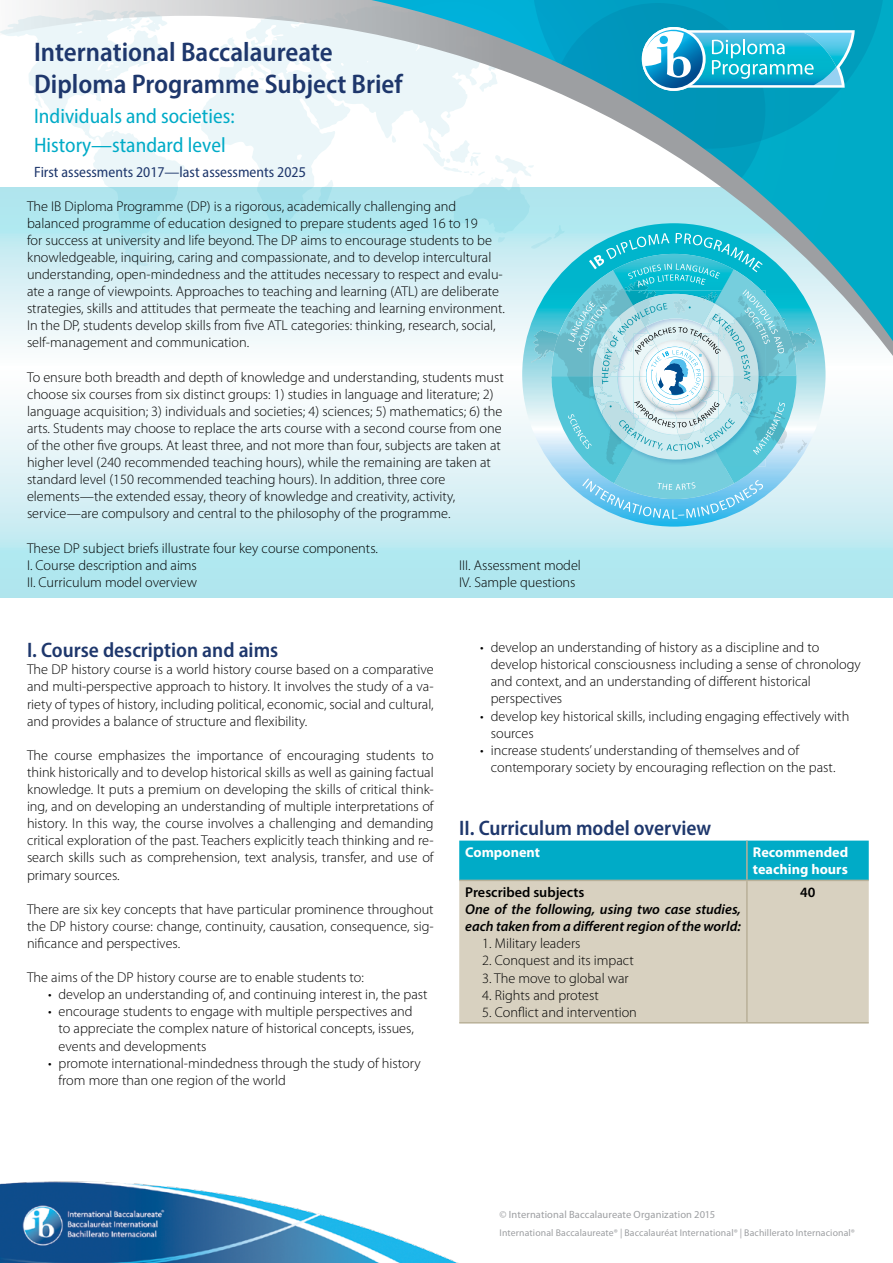
<style>
.page{position:relative;width:893px;height:1263px;background:#fff}
.page>*{position:absolute;margin:0;border:0;box-sizing:border-box;transform-origin:0 0}
.t1{font:600 semi-condensed 27px/32.4px "Myriad Pro";color:#1e376c}
.t2{font:600 semi-condensed 21px "Myriad Pro";color:#1e376c}
.t3{font:semi-condensed 21px/28.5px "Myriad Pro";color:#00abc7}
.t4{font:semi-condensed 15px "Myriad Pro";color:#1e376c}
.t5{font:300 14.25px/17.1px "Myriad Pro";color:#000}
.t6{font:italic 600 14.25px/17.1px "Myriad Pro";color:#000}
.t7{font:700 14.25px/17.1px "Myriad Pro";color:#fff}
.t8{font:600 14.25px "Myriad Pro";color:#000}
.t9{font:10.5px "Myriad Pro";letter-spacing:.01em;color:#9d9fa2}
.t10{font:9.75px "Myriad Pro";letter-spacing:.015em;color:#9d9fa2}
.s1{font-stretch:normal}
</style>
<div class="page">
<svg style="left:0;top:408px;width:893px;height:190px;background:#caedf3"></svg>
<svg style="left:0;top:0;width:893px;height:387px"></svg>
<svg style="left:371px;top:0;width:522px;height:341px"></svg>
<svg style="left:532px;top:0;width:353px;height:149px;background:#13a8c5"></svg>
<svg style="left:550px;top:3px;width:215px;height:215px;background:#42a6bf"></svg>
<svg style="left:371px;top:0;width:22px;height:116px;background:#d4e1e4"></svg>
<img style="left:0;top:1181px;width:458px;height:82px">
<div style="left:459px;top:840px;width:410px;height:40px;background:#00abc7"></div>
<div style="left:459px;top:881px;width:410px;height:141px;background:#d8d1c0"></div>
<hr style="left:746px;top:840px;width:2px;height:40px;background:#b9b098">
<hr style="left:459px;top:880px;width:288px;height:1px;background:#b9b098">
<hr style="left:747px;top:880px;width:122px;height:1px;background:#b9b098">
<hr style="left:746px;top:881px;width:2px;height:141px;background:#b9b098">
<hr style="left:459px;top:1022px;width:288px;height:1px;background:#b9b098">
<hr style="left:747px;top:1022px;width:122px;height:1px;background:#b9b098">
<svg style="left:642px;top:27px;width:213px;height:64px"></svg>
<svg style="left:522px;top:223px;width:303px;height:304px;background:#b1e0eb"></svg>
<svg style="left:423px;top:139px;width:388px;height:380px"></svg>
<h1 class="t1" style="left:34px;top:35px;width:370px">International Baccalaureate<br>Diploma Programme Subject Brief</h1>
<h2 class="t3" style="left:34px;top:101px;width:202px">Individuals and societies:<br>History—standard level</h2>
<p class="t4" style="left:34px;top:163px;width:274px">First assessments 2017—last assessments 202<span class="s1">5</span></p>
<p class="t5" style="left:27px;top:197px;width:480px">The IB Diploma Programme (DP) is a rigorous, academically challenging and balanced programme of education designed to prepare students aged 16 to 19<br>for success at university and life beyond. The DP aims to encourage students to be knowledgeable, inquiring, caring and compassionate, and to develop intercultural understanding, open-mindedness and the attitudes necessary to respect and evalu&shy;ate a range of viewpoints. Approaches to teaching and learning (ATL) are deliberate strategies, skills and attitudes that permeate the teaching and learning environment.<br>In the DP, students develop skills from five ATL categories: thinking, research, social, self-management and communication.</p>
<p class="t5" style="left:27px;top:368px;width:478px">To ensure both breadth and depth of knowledge and understanding, students must choose six courses from six distinct groups: 1) studies in language and literature; 2) language acquisition; 3) individuals and societies; 4) sciences; 5) mathematics; 6) the arts. Students may choose to replace the arts course with a second course from one of the other five groups. At least three, and not more than four, subjects are taken at higher level (240 recommended teaching hours), while the remaining are taken at standard level (150 recommended teaching hours). In addition, three core elements—the extended essay, theory of knowledge and creativity, activity, service—are compulsory and central to the philosophy of the programme.</p>
<p class="t5" style="left:27px;top:539px;width:352px">These DP subject briefs illustrate four key course components.<br>I. Course description and aims<br>II. Curriculum model overview</p>
<p class="t5" style="left:459px;top:557px;width:123px">III. Assessment model<br>IV. Sample questions</p>
<h2 class="t2" style="left:27px;top:637px;width:253px">I. Course description and aims</h2>
<p class="t5" style="left:27px;top:661px;width:408px;text-align:justify">The DP history course is a world history course based on a comparative and multi-perspective approach to history. It involves the study of a va&shy;riety of types of history, including political, economic, social and cultural, and provides a balance of structure and flexibility.</p>
<p class="t5" style="left:27px;top:747px;width:408px;text-align:justify">The course emphasizes the importance of encouraging students to think historically and to develop historical skills as well as gaining factual knowledge. It puts a premium on developing the skills of critical think&shy;ing, and on developing an understanding of multiple interpretations of history. In this way, the course involves a challenging and demanding critical exploration of the past. Teachers explicitly teach thinking and re&shy;search skills such as comprehension, text analysis, transfer, and use of primary sources.</p>
<p class="t5" style="left:27px;top:901px;width:408px;text-align:justify">There are six key concepts that have particular prominence throughout the DP history course: change, continuity, causation, consequence, sig&shy;nificance and perspectives.</p>
<p class="t5" style="left:27px;top:969px;width:339px">The aims of the DP history course are to enable students to:</p>
<p class="t5" style="left:48px;top:986px;width:381px">• develop an understanding of, and continuing interest in, the past</p>
<p class="t5" style="left:59px;top:1003px;width:357px;text-align:justify;text-indent:-11px">• encourage students to engage with multiple perspectives and to appreciate the complex nature of historical concepts, issues, events and developments</p>
<p class="t5" style="left:59px;top:1054px;width:364px;text-indent:-11px">• promote international-mindedness through the study of history from more than one region of the world</p>
<p class="t5" style="left:491px;top:639px;width:372px;text-indent:-11px">• develop an understanding of history as a discipline and to develop historical consciousness including a sense of chronology and context, and an understanding of different historical perspectives</p>
<p class="t5" style="left:491px;top:707px;width:360px;text-indent:-11px">• develop key historical skills, including engaging effectively with sources</p>
<p class="t5" style="left:491px;top:742px;width:346px;text-indent:-11px">• increase students’ understanding of themselves and of contemporary society by encouraging reflection on the past.</p>
<h2 class="t2" style="left:459px;top:814px;width:253px">II. Curriculum model overview</h2>
<p class="t7" style="left:465px;top:843px;width:76px">Component</p>
<p class="t7" style="left:753px;top:843px;width:97px">Recommended teaching hours</p>
<p class="t8" style="left:465px;top:883px;width:121px">Prescribed subjects</p>
<p class="t6" style="left:465px;top:900px;width:277px">One of the following, using two case studies, each taken from a different region of the world:</p>
<p class="t5" style="left:482px;top:935px;width:100px">1. Military leaders</p>
<p class="t5" style="left:482px;top:952px;width:153px">2. Conquest and its impact</p>
<p class="t5" style="left:482px;top:969px;width:148px">3. The move to global war</p>
<p class="t5" style="left:482px;top:987px;width:118px">4. Rights and protest</p>
<p class="t5" style="left:482px;top:1004px;width:156px">5. Conflict and intervention</p>
<p class="t8" style="left:800px;top:883px;width:17px">40</p>
<p class="t9" style="left:500px;top:1208px;width:217px">© International Baccalaureate Organization 2015</p>
<p class="t10" style="left:500px;top:1226px;width:357px">International Baccalaureate® | Baccalauréat International® | Bachillerato Internacional®</p>
</div>
